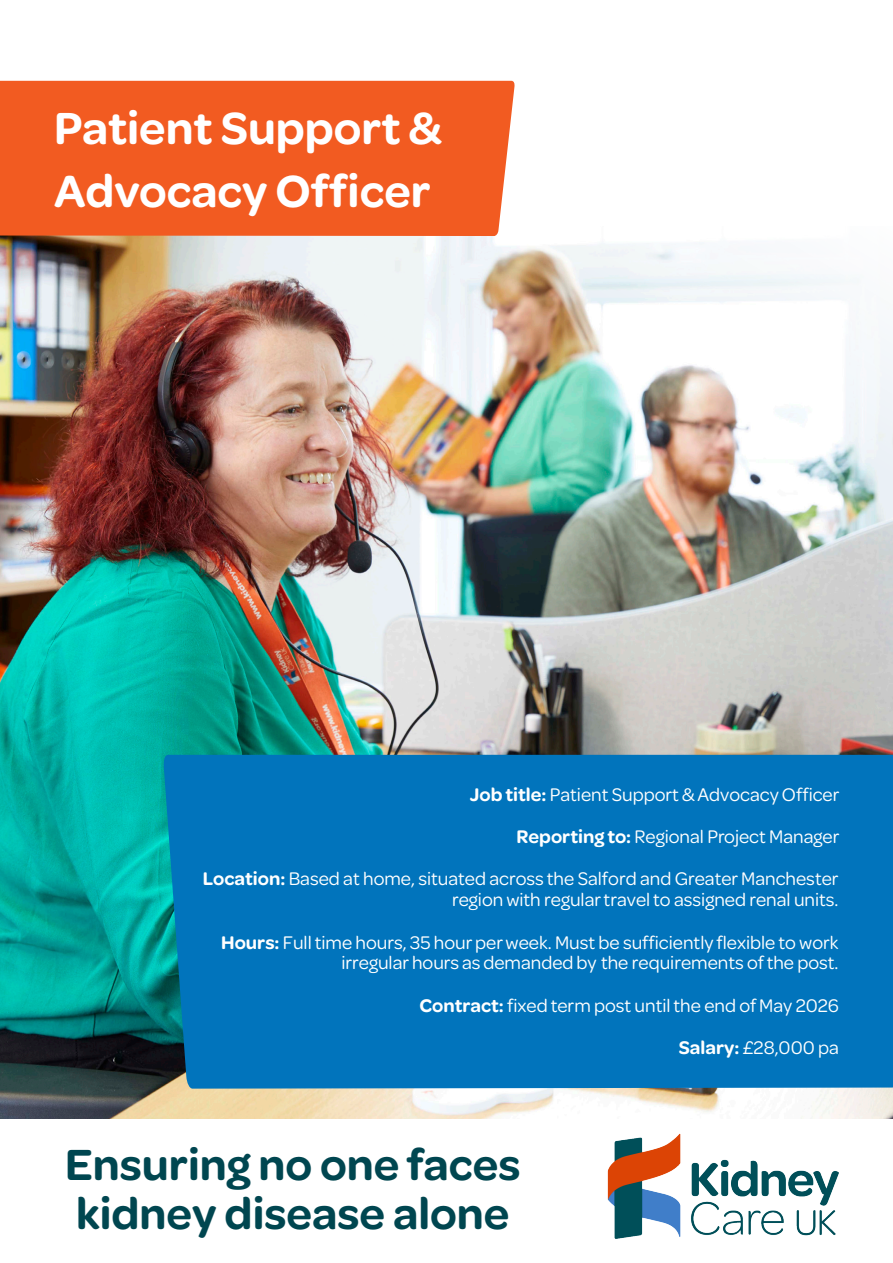
<style>
.page{position:relative;width:893px;height:1263px;background:#fff}
.page>*{position:absolute;margin:0;border:0;box-sizing:border-box;transform-origin:0 0}
.t1{font:600 48px/63px "Omnes";color:#fff}
.t2{font:600 46.5px/49.5px "Omnes";color:#004650}
.t3{font:19.5px/21px "Omnes";color:#fff;text-align:right}
.s1{font-weight:600}
</style>
<div class="page">
<img style="left:0;top:236px;width:893px;height:882px">
<div style="left:0;top:81px;width:515px;height:155px;background:#f25b21"></div>
<img style="left:608px;top:1133px;width:231px;height:106px">
<div style="left:163px;top:755px;width:730px;height:334px;background:#0174bc"></div>
<p class="t1" style="left:54px;top:94px;width:389px">Patient Support &amp;<br>Advocacy Officer</p>
<p class="t3" style="left:470px;top:783px;width:371px"><span class="s1">Job title:</span> Patient Support &amp; Advocacy Officer</p>
<p class="t3" style="left:517px;top:825px;width:324px"><span class="s1">Reporting to:</span> Regional Project Manager</p>
<p class="t3" style="left:203px;top:867px;width:637px"><span class="s1">Location:</span> Based at home, situated across the Salford and Greater Manchester region with regular travel to assigned renal units.</p>
<p class="t3" style="left:221px;top:930px;width:619px"><span class="s1">Hours:</span> Full time hours, 35 hour per week. Must be sufficiently flexible to work irregular hours as demanded by the requirements of the post.</p>
<p class="t3" style="left:420px;top:994px;width:421px"><span class="s1">Contract:</span> fixed term post until the end of May 2026</p>
<p class="t3" style="left:679px;top:1036px;width:162px"><span class="s1">Salary:</span> £28,000 pa</p>
<p class="t2" style="left:65px;top:1136px;width:457px">Ensuring no one faces kidney disease alone</p>
</div>
